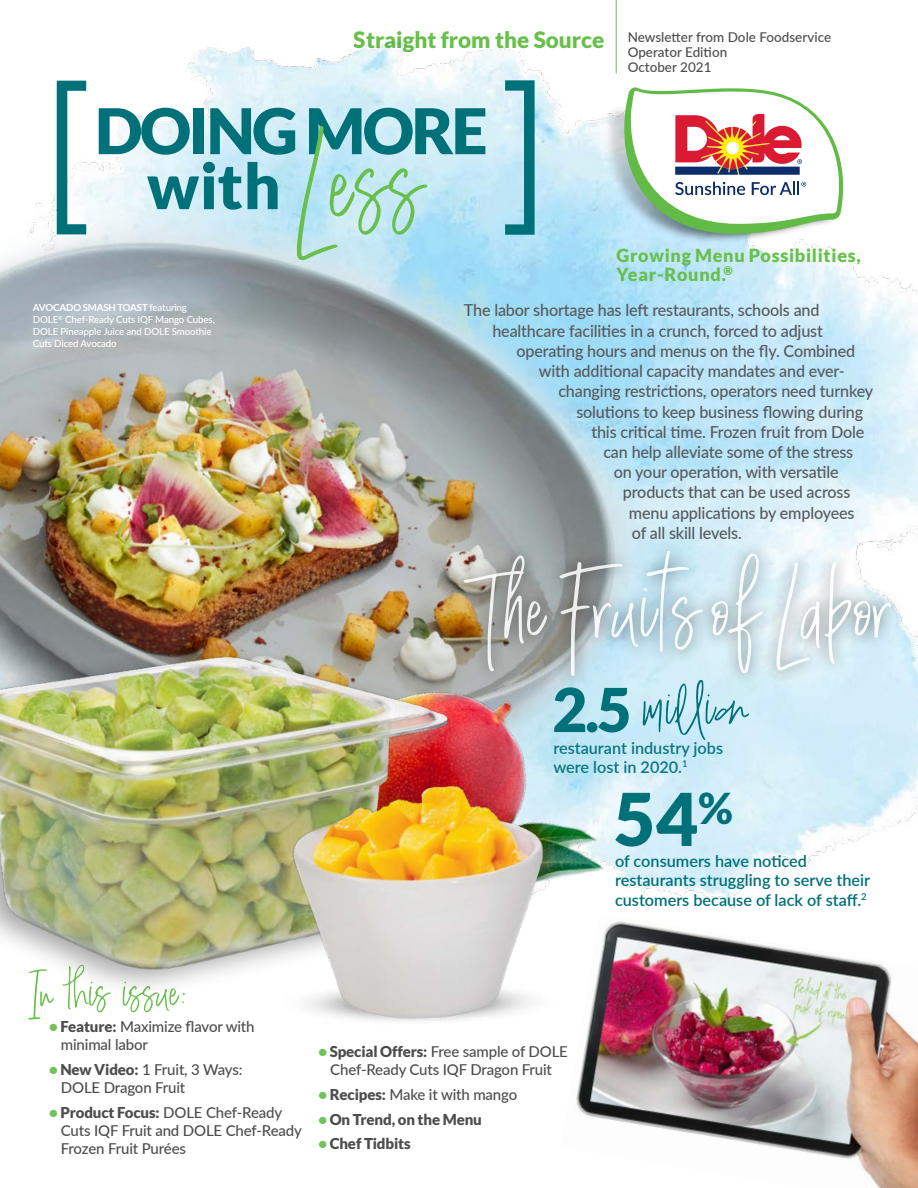
<style>
.page{position:relative;width:918px;height:1188px;background:#fff}
.page>*{position:absolute;margin:0;border:0;box-sizing:border-box;transform-origin:0 0}
.t1{font:141.45px "Stepbrother";color:#68bf4b}
.t2{font:113.7px "Stepbrother";color:#fff}
.t3{font:900 72.9px "Lato";color:#007079}
.t4{font:69px "Stepbrother";color:#007079}
.t5{font:900 63.15px/54.9px "Lato";letter-spacing:-.04em;color:#007079}
.t6{font:900 60.6px "Lato";color:#007079}
.t7{font:56.25px "Stepbrother";letter-spacing:-.02em;color:#68bf4b}
.t8{font:900 18px/18.9px "Lato";letter-spacing:.04em;color:#68bf4b}
.t9{font:500 16.5px "Lato";letter-spacing:-.01em;color:#58595b}
.t10{font:600 16.2px/19.2px "Lato";color:#007079}
.t11{font:500 15px/18px "Lato";letter-spacing:-.01em;color:#4d4d4f}
.t12{font:900 15px "Lato";letter-spacing:-.01em;color:#4d4d4f}
.t13{font:500 13.5px/15px "Lato";color:#4d4d4f}
.t14{font:500 9.75px/12px "Lato";letter-spacing:-.015em;color:#fff}
.s1{font-weight:900;font-size:22.5px;color:#68bf4b}
.s2{font-weight:700}
.s3{font-weight:900;color:#72c25c}
.s4{font-weight:900}
.s5{color:#72c25c}
</style>
<div class="page">
<img style="left:56px;top:41px;width:862px;height:868px">
<img style="left:0;top:81px;width:728px;height:828px">
<hr style="left:616px;top:0;width:1px;height:74px;background:#68bf4b">
<img style="left:593px;top:78px;width:253px;height:169px">
<svg style="left:623px;top:84px;width:222px;height:150px"></svg>
<svg style="left:57px;top:81px;width:29px;height:153px"></svg>
<svg style="left:505px;top:80px;width:30px;height:155px;background:#72b5c0"></svg>
<div style="left:450px;top:538px;width:454px;height:152px;background:#000;opacity:.68"></div>
<img style="left:576px;top:925px;width:342px;height:263px">
<img style="left:294px;top:610px;width:348px;height:347px">
<img style="left:0;top:615px;width:472px;height:373px">
<img style="left:228px;top:729px;width:344px;height:292px">
<p class="t13" style="left:628px;top:29px;width:205px;text-indent:-274px"><span class="s1">Straight from the Source</span> Newsletter from Dole Foodservice<br>Operator Edition<br>October 2021</p>
<h3 class="t5" style="left:147px;top:102px;width:342px;text-indent:-52px">DOING MORE with</h3>
<h1 class="t1" style="left:297px;top:92px;width:130px">Less</h1>
<p class="t8" style="left:617px;top:245px;width:246px">Growing Menu Possibilities,<br>Year-Round.<sup>®</sup></p>
<p class="t9" style="left:464px;top:298px;width:357px">The labor shortage has left restaurants, schools and</p>
<p class="t9" style="left:492px;top:319px;width:332px">healthcare facilities in a crunch, forced to adjust</p>
<p class="t9" style="left:516px;top:339px;width:340px">operating hours and menus on the fly. Combined</p>
<p class="t9" style="left:539px;top:359px;width:308px">with additional capacity mandates and ever-</p>
<p class="t9" style="left:558px;top:379px;width:316px">changing restrictions, operators need turnkey</p>
<p class="t9" style="left:576px;top:400px;width:288px">solutions to keep business flowing during</p>
<p class="t9" style="left:591px;top:420px;width:275px">this critical time. Frozen fruit from Dole</p>
<p class="t9" style="left:603px;top:440px;width:251px">can help alleviate some of the stress</p>
<p class="t9" style="left:614px;top:460px;width:226px">on your operation, with versatile</p>
<p class="t9" style="left:623px;top:481px;width:229px">products that can be used across</p>
<p class="t9" style="left:629px;top:501px;width:227px">menu applications by employees</p>
<p class="t9" style="left:632px;top:521px;width:112px">of all skill levels.</p>
<p class="t14" style="left:33px;top:301px;width:183px"><span class="s2">AVOCADO SMASH TOAST</span> featuring<br>DOLE<sup>®</sup> Chef-Ready Cuts IQF Mango Cubes,<br>DOLE Pineapple Juice and DOLE Smoothie<br>Cuts Diced Avocado</p>
<h2 class="t2" style="left:464px;top:535px;width:431px">The Fruits of Labor</h2>
<h3 class="t4" style="left:643px;top:662px;width:108px">million</h3>
<h3 class="t6" style="left:552px;top:674px;width:81px">2.5</h3>
<p class="t10" style="left:553px;top:737px;width:171px">restaurant industry jobs were lost in 2020.<sup>1</sup></p>
<h3 class="t3" style="left:614px;top:777px;width:121px">54<sup>%</sup></h3>
<h3 class="t7" style="left:28px;top:956px;width:161px">In this issue:</h3>
<p class="t11" style="left:61px;top:1017px;width:195px;text-indent:-12px"><span class="s3">•</span> <span class="s4">Feature:</span> Maximize flavor with minimal labor</p>
<p class="t11" style="left:61px;top:1060px;width:183px;text-indent:-12px"><span class="s3">•</span> <span class="s4">New Video:</span> 1 Fruit, 3 Ways:<br>DOLE Dragon Fruit</p>
<p class="t11" style="left:61px;top:1103px;width:242px;text-indent:-12px"><span class="s3">•</span> <span class="s4">Product Focus:</span> DOLE Chef-Ready<br>Cuts IQF Fruit and DOLE Chef-Ready<br>Frozen Fruit Purées</p>
<p class="t11" style="left:318px;top:1042px;width:251px;text-align:center"><span class="s3">•</span> <span class="s4">Special Offers:</span> Free sample of DOLE<br>Chef-Ready Cuts IQF Dragon Fruit</p>
<p class="t11" style="left:318px;top:1085px;width:200px"><span class="s3">•</span> <span class="s4">Recipes:</span> Make it with mango</p>
<p class="t12" style="left:318px;top:1110px;width:165px"><span class="s5">•</span> On Trend, on the Menu</p>
<p class="t12" style="left:318px;top:1135px;width:94px"><span class="s5">•</span> Chef Tidbits</p>
<p class="t10" style="left:615px;top:851px;width:257px">of consumers have noticed restaurants struggling to serve their customers because of lack of staff.<sup>2</sup></p>
</div>
